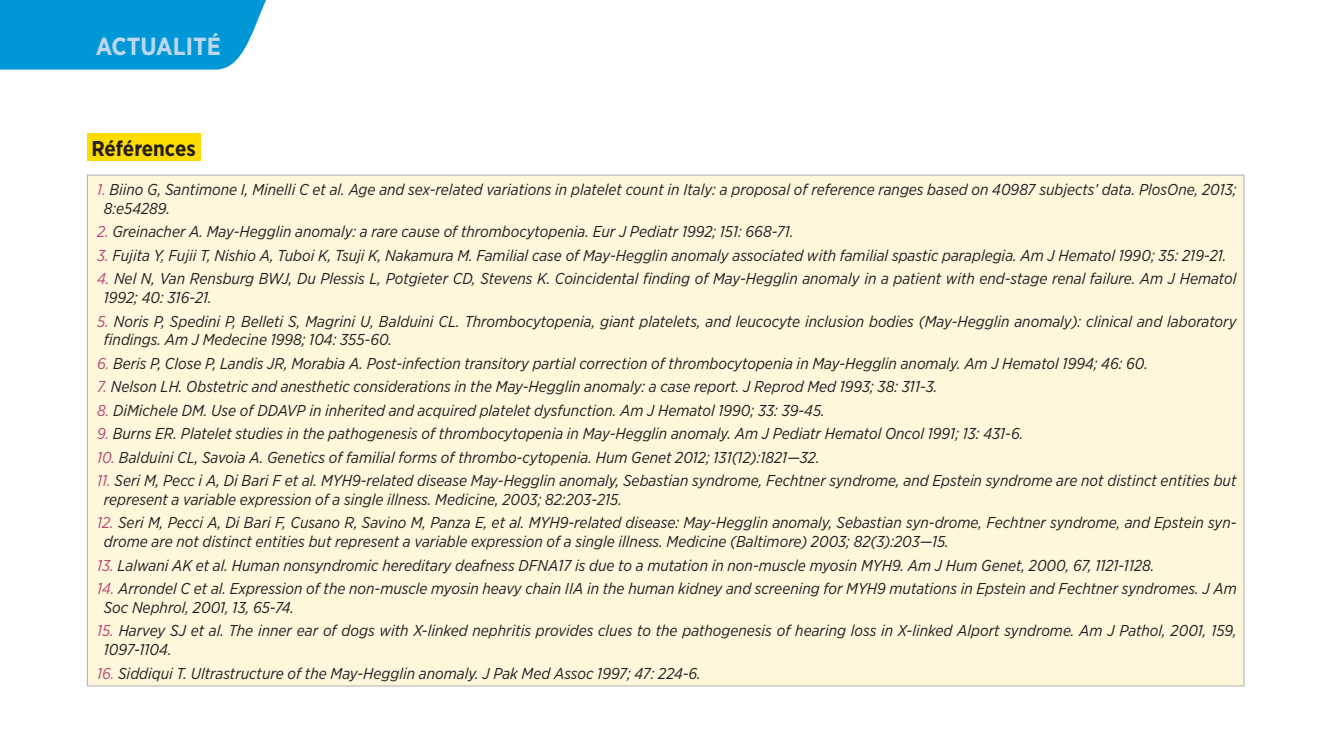
<style>
.page{position:relative;width:1340px;height:734px;background:#fff}
.page>*{position:absolute;margin:0;border:0;box-sizing:border-box;transform-origin:0 0}
.t1{font:700 24.75px "Gotham Narrow";color:#bdd7f0}
.t2{font:700 21.38px "Gotham Narrow";color:#231f20}
.t3{font:italic 15.75px/18.9px "Gotham Narrow";color:#231f20}
.s1{color:#b64a73}
</style>
<div class="page">
<div style="left:87px;top:175px;width:1156px;height:510px;background:#fff7dc"></div>
<div style="left:87px;top:133px;width:113px;height:27px;background:#fd0"></div>
<svg style="left:1px;top:0;width:265px;height:70px;background:#109dd8"></svg>
<h1 class="t1" style="left:96px;top:37px;width:127px">ACTUALITÉ</h1>
<h2 class="t2" style="left:91px;top:140px;width:106px">Références</h2>
<p class="t3" style="left:104px;top:181px;width:1134px;text-indent:-7px"><span class="s1">1.</span> Biino G, Santimone I, Minelli C et al. Age and sex-related variations in platelet count in Italy: a proposal of reference ranges based on 40987 subjects’ data. PlosOne, 2013;<br>8:e54289.</p>
<p class="t3" style="left:97px;top:223px;width:698px"><span class="s1">2.</span> Greinacher A. May-Hegglin anomaly: a rare cause of thrombocytopenia. Eur J Pediatr 1992; 151: 668-71.</p>
<p class="t3" style="left:97px;top:247px;width:1130px"><span class="s1">3.</span> Fujita Y, Fujii T, Nishio A, Tuboi K, Tsuji K, Nakamura M. Familial case of May-Hegglin anomaly associated with familial spastic paraplegia. Am J Hematol 1990; 35: 219-21.</p>
<p class="t3" style="left:104px;top:270px;width:1134px;text-indent:-7px"><span class="s1">4.</span> Nel N, Van Rensburg BWJ, Du Plessis L, Potgieter CD, Stevens K. Coincidental finding of May-Hegglin anomaly in a patient with end-stage renal failure. Am J Hematol<br>1992; 40: 316-21.</p>
<p class="t3" style="left:104px;top:312px;width:1134px;text-indent:-7px"><span class="s1">5.</span> Noris P, Spedini P, Belleti S, Magrini U, Balduini CL. Thrombocytopenia, giant platelets, and leucocyte inclusion bodies (May-Hegglin anomaly): clinical and laboratory findings. Am J Medecine 1998; 104: 355-60.</p>
<p class="t3" style="left:97px;top:355px;width:1052px"><span class="s1">6.</span> Beris P, Close P, Landis JR, Morabia A. Post-infection transitory partial correction of thrombocytopenia in May-Hegglin anomaly. Am J Hematol 1994; 46: 60.</p>
<p class="t3" style="left:97px;top:378px;width:841px"><span class="s1">7.</span> Nelson LH. Obstetric and anesthetic considerations in the May-Hegglin anomaly: a case report. J Reprod Med 1993; 38: 311-3.</p>
<p class="t3" style="left:97px;top:401px;width:729px"><span class="s1">8.</span> DiMichele DM. Use of DDAVP in inherited and acquired platelet dysfunction. Am J Hematol 1990; 33: 39-45.</p>
<p class="t3" style="left:97px;top:425px;width:927px"><span class="s1">9.</span> Burns ER. Platelet studies in the pathogenesis of thrombocytopenia in May-Hegglin anomaly. Am J Pediatr Hematol Oncol 1991; 13: 431-6.</p>
<p class="t3" style="left:97px;top:448px;width:724px"><span class="s1">10.</span> Balduini CL, Savoia A. Genetics of familial forms of thrombo-cytopenia. Hum Genet 2012; 131(12):1821—32.</p>
<p class="t3" style="left:104px;top:472px;width:1134px;text-indent:-7px"><span class="s1">11.</span> Seri M, Pecc i A, Di Bari F et al. MYH9-related disease May-Hegglin anomaly, Sebastian syndrome, Fechtner syndrome, and Epstein syndrome are not distinct entities but represent a variable expression of a single illness. Medicine, 2003; 82:203-215.</p>
<p class="t3" style="left:104px;top:514px;width:1134px;text-indent:-7px"><span class="s1">12.</span> Seri M, Pecci A, Di Bari F, Cusano R, Savino M, Panza E, et al. MYH9-related disease: May-Hegglin anomaly, Sebastian syn-drome, Fechtner syndrome, and Epstein syn&shy;drome are not distinct entities but represent a variable expression of a single illness. Medicine (Baltimore) 2003; 82(3):203—15.</p>
<p class="t3" style="left:97px;top:556px;width:1058px"><span class="s1">13.</span> Lalwani AK et al. Human nonsyndromic hereditary deafness DFNA17 is due to a mutation in non-muscle myosin MYH9. Am J Hum Genet, 2000, 67, 1121-1128.</p>
<p class="t3" style="left:104px;top:580px;width:1134px;text-indent:-7px"><span class="s1">14.</span> Arrondel C et al. Expression of the non-muscle myosin heavy chain IIA in the human kidney and screening for MYH9 mutations in Epstein and Fechtner syndromes. J Am<br>Soc Nephrol, 2001, 13, 65-74.</p>
<p class="t3" style="left:104px;top:622px;width:1134px;text-indent:-7px"><span class="s1">15.</span> Harvey SJ et al. The inner ear of dogs with X-linked nephritis provides clues to the pathogenesis of hearing loss in X-linked Alport syndrome. Am J Pathol, 2001, 159,<br>1097-1104.</p>
<p class="t3" style="left:97px;top:664px;width:605px"><span class="s1">16.</span> Siddiqui T. Ultrastructure of the May-Hegglin anomaly. J Pak Med Assoc 1997; 47: 224-6.</p>
</div>
